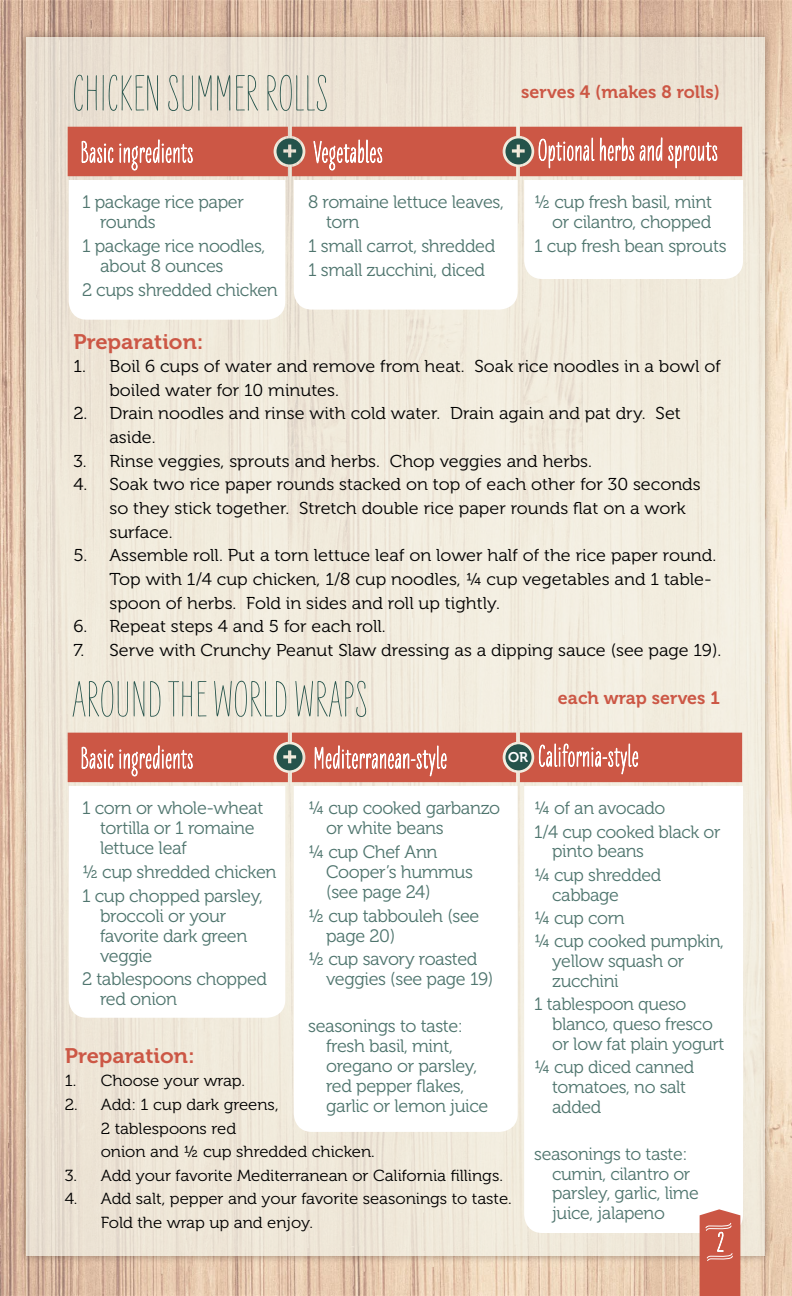
<style>
.page{position:relative;width:792px;height:1296px;background:#fff}
.page>*{position:absolute;margin:0;border:0;box-sizing:border-box;transform-origin:0 0}
.t1{font:51.8px "Liebe Erika";color:#25534b}
.t2{font:21px "Museo 700";color:#cc5745;scale:1.05 1}
.t3{font:18px/20px "Museo 300";letter-spacing:-.02em;color:#4f756e}
.t4{font:17.8px/19.8px "Museo 300";letter-spacing:-.02em;color:#4f756e}
.t5{font:17.8px "Museo 700";letter-spacing:.005em;color:#cc5745}
.t6{font:17.2px/23.6px "Museo 300";color:#000;scale:1.05 1}
.t7{font:16px/23.6px "Museo 300";color:#000;scale:1.05 1}
.t8{font:14px "Museo 700";color:#fff}
</style>
<div class="page">
<img style="left:0;top:0;width:792px;height:1296px">
<div style="left:18px;top:30px;width:755px;height:1234px;background:#59453a;opacity:.75"></div>
<div style="left:26px;top:37px;width:739px;height:1219px;background:#f0e9db"></div>
<svg style="left:68px;top:733px;width:674px;height:60px;background:#d07060"></svg>
<div style="left:69px;top:786px;width:216px;height:232px;background:#fff"></div>
<div style="left:294px;top:786px;width:224px;height:346px;background:#fff"></div>
<svg style="left:68px;top:127px;width:675px;height:193px;background:#f0d5cf"></svg>
<div style="left:524px;top:786px;width:219px;height:447px;background:#fff"></div>
<div style="left:506px;top:745px;width:25px;height:24px;background:#25534b;border-radius:50%"></div>
<svg style="left:700px;top:1209px;width:40px;height:87px;background:#cf6453"></svg>
<h1 class="t1" style="left:72px;top:64px;width:255px">Chicken Summer Rolls</h1>
<p class="t5" style="left:521px;top:82px;width:200px">serves 4 (makes 8 rolls)</p>
<p class="t3" style="left:100px;top:193px;width:145px;text-indent:-18px">1 package rice paper rounds</p>
<p class="t3" style="left:100px;top:236px;width:167px;text-indent:-18px">1 package rice noodles, about 8 ounces</p>
<p class="t3" style="left:82px;top:280px;width:197px">2 cups shredded chicken</p>
<p class="t3" style="left:326px;top:193px;width:179px;text-indent:-18px">8 romaine lettuce leaves, torn</p>
<p class="t3" style="left:308px;top:234px;width:189px;line-height:23.6px">1 small carrot, shredded<br>1 small zucchini, diced</p>
<p class="t3" style="left:534px;top:193px;width:179px;text-align:right">½ cup fresh basil, mint or cilantro, chopped</p>
<p class="t3" style="left:534px;top:236px;width:194px">1 cup fresh bean sprouts</p>
<p class="t2" style="left:73px;top:330px;width:125px">Preparation:</p>
<p class="t6" style="left:109px;top:355px;width:584px;text-indent:-36px">1. Boil 6 cups of water and remove from heat. Soak rice noodles in a bowl of boiled water for 10 minutes.</p>
<p class="t6" style="left:109px;top:402px;width:546px;text-indent:-36px">2. Drain noodles and rinse with cold water. Drain again and pat dry. Set aside.</p>
<p class="t6" style="left:73px;top:449px;width:495px">3. Rinse veggies, sprouts and herbs. Chop veggies and herbs.</p>
<p class="t6" style="left:109px;top:473px;width:565px;text-indent:-36px">4. Soak two rice paper rounds stacked on top of each other for 30 seconds so they stick together. Stretch double rice paper rounds flat on a work surface.</p>
<p class="t6" style="left:109px;top:544px;width:579px;text-indent:-36px">5. Assemble roll. Put a torn lettuce leaf on lower half of the rice paper round.<br>Top with 1/4 cup chicken, 1/8 cup noodles, ¼ cup vegetables and 1 table&shy;spoon of herbs. Fold in sides and roll up tightly.</p>
<p class="t6" style="left:73px;top:615px;width:299px">6. Repeat steps 4 and 5 for each roll.</p>
<p class="t6" style="left:73px;top:639px;width:619px">7. Serve with Crunchy Peanut Slaw dressing as a dipping sauce (see page 19).</p>
<h1 class="t1" style="left:72px;top:670px;width:294px">Around Th e World Wraps</h1>
<p class="t8" style="left:508px;top:749px;width:21px">OR</p>
<p class="t5" style="left:558px;top:688px;width:164px">each wrap serves 1</p>
<p class="t3" style="left:326px;top:799px;width:175px;text-indent:-18px">¼ cup cooked garbanzo or white beans</p>
<p class="t3" style="left:326px;top:842px;width:148px;text-indent:-18px">¼ cup Chef Ann<br>Cooper’s hummus (see page 24)</p>
<p class="t3" style="left:326px;top:906px;width:155px;text-indent:-18px">½ cup tabbouleh (see page 20)</p>
<p class="t3" style="left:326px;top:949px;width:169px;text-indent:-18px">½ cup savory roasted veggies (see page 19)</p>
<p class="t3" style="left:326px;top:1017px;width:164px;text-indent:-18px">seasonings to taste: fresh basil, mint, oregano or parsley, red pepper flakes, garlic or lemon juice</p>
<p class="t3" style="left:100px;top:799px;width:165px;text-indent:-18px">1 corn or whole-wheat tortilla or 1 romaine lettuce leaf</p>
<p class="t3" style="left:82px;top:860px;width:196px;line-height:23.6px">½ cup shredded chicken<br>1 cup chopped parsley,</p>
<p class="t3" style="left:100px;top:906px;width:149px">broccoli or your favorite dark green veggie</p>
<p class="t3" style="left:100px;top:969px;width:169px;text-indent:-18px">2 tablespoons chopped red onion</p>
<p class="t2" style="left:65px;top:1044px;width:125px">Preparation:</p>
<p class="t7" style="left:65px;top:1069px;width:173px">1. Choose your wrap.</p>
<p class="t7" style="left:101px;top:1093px;width:263px;text-indent:-36px">2. Add: 1 cup dark greens,<br>2 tablespoons red<br>onion and ½ cup shredded chicken.</p>
<p class="t7" style="left:65px;top:1164px;width:419px">3. Add your favorite Mediterranean or California fillings.</p>
<p class="t7" style="left:101px;top:1188px;width:393px;text-indent:-36px">4. Add salt, pepper and your favorite seasonings to taste.<br>Fold the wrap up and enjoy.</p>
<p class="t4" style="left:534px;top:797px;width:188px;line-height:23.4px">¼ of an avocado<br>1/4 cup cooked black or</p>
<p class="t4" style="left:534px;top:840px;width:129px;line-height:23.4px;text-align:center">pinto beans<br>¼ cup shredded</p>
<p class="t4" style="left:534px;top:883px;width:191px;line-height:23.4px;text-indent:18px">cabbage<br>¼ cup corn<br>¼ cup cooked pumpkin,</p>
<p class="t4" style="left:552px;top:952px;width:134px">yellow squash or zucchini</p>
<p class="t4" style="left:552px;top:995px;width:174px;text-indent:-18px">1 tablespoon queso blanco, queso fresco or low fat plain yogurt</p>
<p class="t4" style="left:552px;top:1058px;width:144px;text-indent:-18px">¼ cup diced canned tomatoes, no salt added</p>
<p class="t4" style="left:552px;top:1144px;width:148px;text-indent:-18px">seasonings to taste: cumin, cilantro or parsley, garlic, lime juice, jalapeno</p>
</div>
